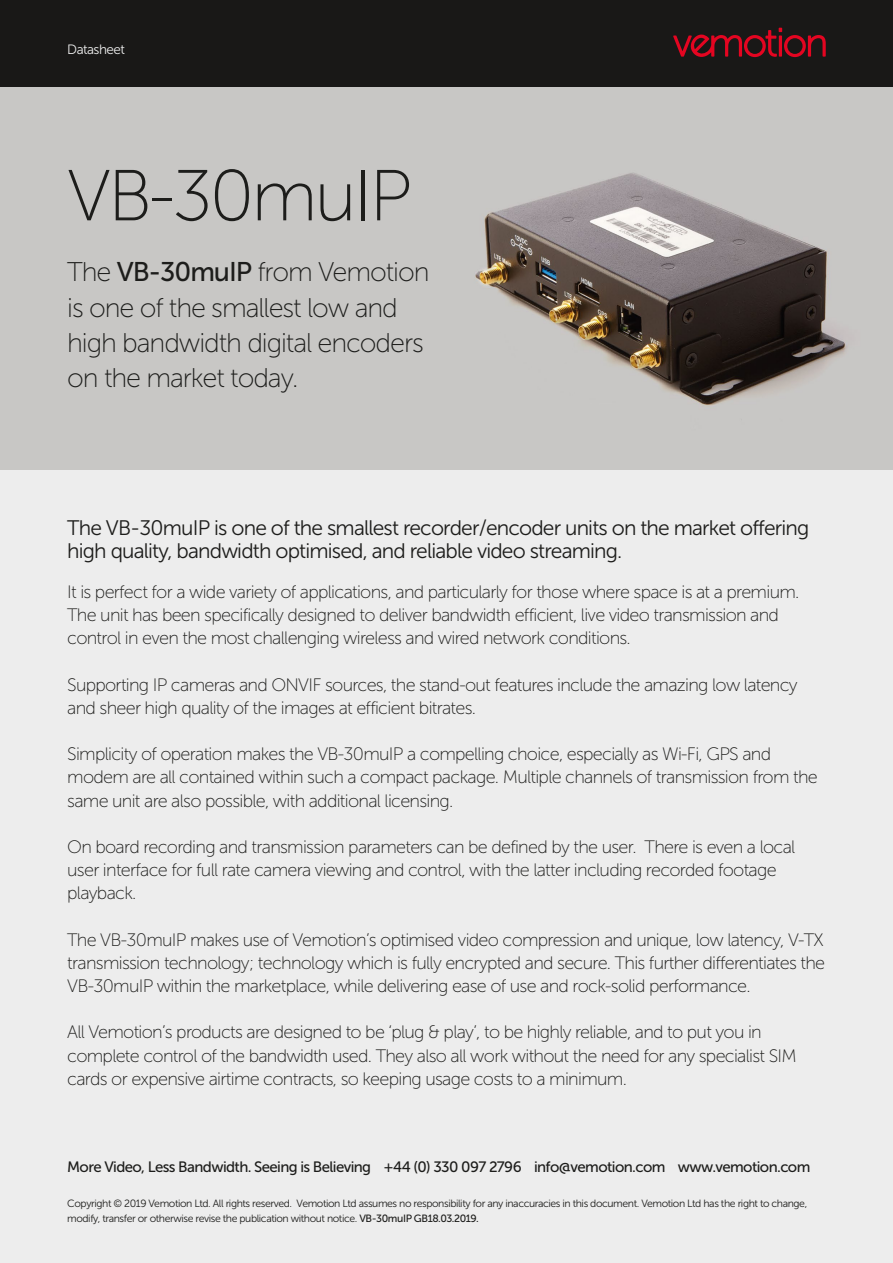
<style>
.page{position:relative;width:893px;height:1263px;background:#fff}
.page>*{position:absolute;margin:0;border:0;box-sizing:border-box;transform-origin:0 0}
.t1{font:72px "Museo Sans 100";letter-spacing:-.04em;color:#1d1d1b}
.t2{font:27px/35.2px "Museo Sans 100";letter-spacing:-.04em;color:#1d1d1b}
.t3{font:21px/23.2px "Museo Sans 300";letter-spacing:-.04em;color:#1d1d1b}
.t4{font:18px/23.2px "Museo Sans 100";letter-spacing:-.04em;color:#1d1d1b}
.t5{font:15px "Museo Sans 500";letter-spacing:-.04em;color:#1d1d1b}
.t6{font:13.5px "Museo Sans 300";letter-spacing:-.04em;color:#ededed}
.t7{font:10.5px/15px "Museo Sans 300";letter-spacing:-.04em;color:#1d1d1b}
.s1{font-family:"Museo Sans 500"}
</style>
<div class="page">
<div style="left:0;top:0;width:893px;height:1262px;background:#191817"></div>
<div style="left:0;top:439px;width:893px;height:824px;background:#ededed"></div>
<svg style="left:673px;top:28px;width:153px;height:29px"></svg>
<img style="left:0;top:88px;width:893px;height:382px">
<p class="t6" style="left:67px;top:42px;width:59px">Datasheet</p>
<h1 class="t1" style="left:67px;top:157px;width:346px">VB-30muIP</h1>
<h2 class="t2" style="left:67px;top:255px;width:364px">The <span class="s1">VB-30muIP</span> from Vemotion is one of the smallest low and high bandwidth digital encoders on the market today.</h2>
<p class="t3" style="left:67px;top:516px;width:744px">The VB-30muIP is one of the smallest recorder/encoder units on the market offering high quality, bandwidth optimised, and reliable video streaming.</p>
<p class="t4" style="left:67px;top:580px;width:734px">It is perfect for a wide variety of applications, and particularly for those where space is at a premium.<br>The unit has been specifically designed to deliver bandwidth efficient, live video transmission and control in even the most challenging wireless and wired network conditions.</p>
<p class="t4" style="left:67px;top:673px;width:732px">Supporting IP cameras and ONVIF sources, the stand-out features include the amazing low latency and sheer high quality of the images at efficient bitrates.</p>
<p class="t4" style="left:67px;top:743px;width:752px">Simplicity of operation makes the VB-30muIP a compelling choice, especially as Wi-Fi, GPS and modem are all contained within such a compact package. Multiple channels of transmission from the same unit are also possible, with additional licensing.</p>
<p class="t4" style="left:67px;top:835px;width:730px">On board recording and transmission parameters can be defined by the user. There is even a local user interface for full rate camera viewing and control, with the latter including recorded footage playback.</p>
<p class="t4" style="left:67px;top:928px;width:759px;text-align:justify">The VB-30muIP makes use of Vemotion’s optimised video compression and unique, low latency, V-TX transmission technology; technology which is fully encrypted and secure. This further differentiates the VB-30muIP within the marketplace, while delivering ease of use and rock-solid performance.</p>
<p class="t4" style="left:67px;top:1021px;width:731px">All Vemotion’s products are designed to be ‘plug &amp; play’, to be highly reliable, and to put you in complete control of the bandwidth used. They also all work without the need for any specialist SIM cards or expensive airtime contracts, so keeping usage costs to a minimum.</p>
<p class="t5" style="left:67px;top:1159px;width:745px">More Video, Less Bandwidth. Seeing is Believing +44 (0) 330 097 2796 info@vemotion.com www.vemotion.com</p>
<p class="t7" style="left:67px;top:1196px;width:741px">Copyright © 2019 Vemotion Ltd. All rights reserved. Vemotion Ltd assumes no responsibility for any inaccuracies in this document. Vemotion Ltd has the right to change, modify, transfer or otherwise revise the publication without notice. <span class="s1">VB-30muIP GB18.03.2019.</span></p>
</div>
